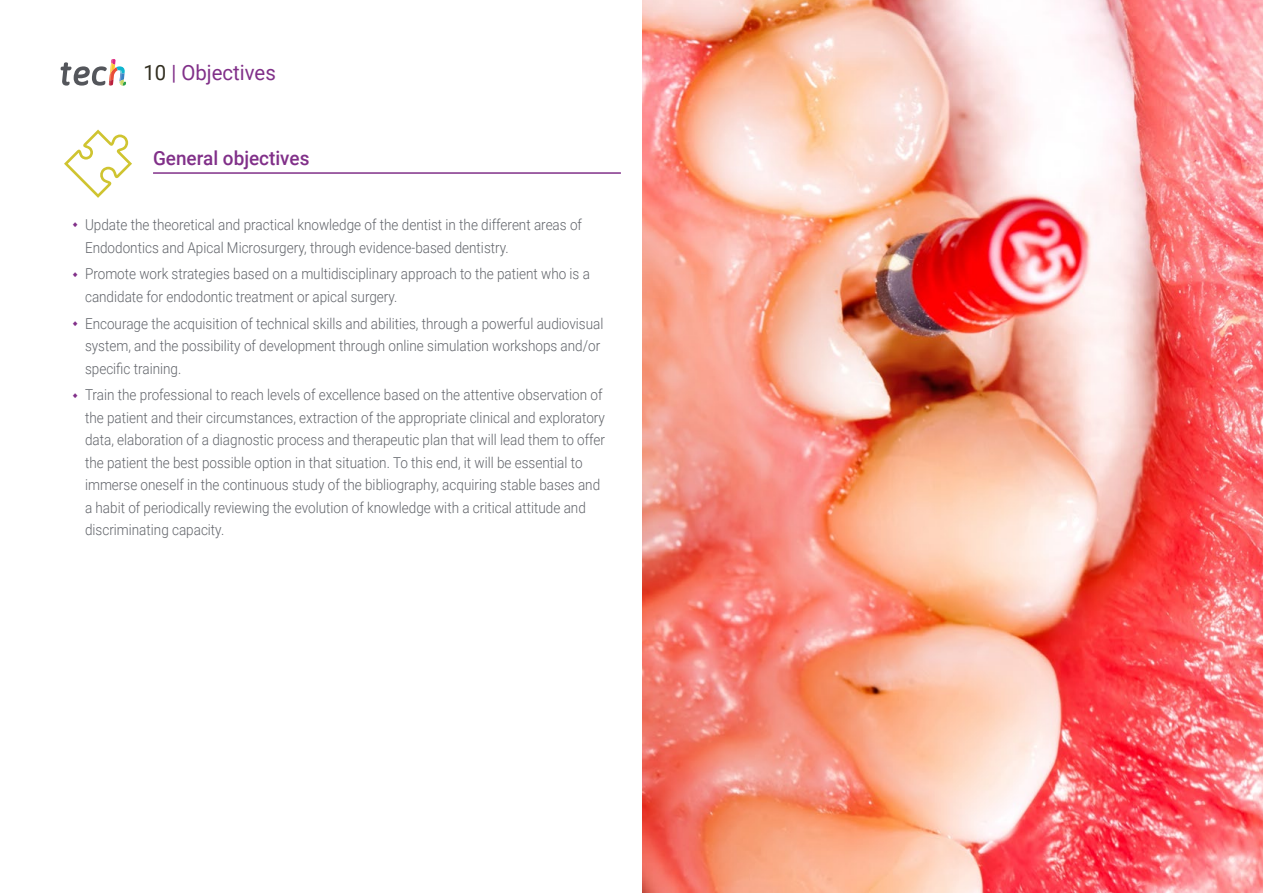
<style>
.page{position:relative;width:1263px;height:893px;background:#fff}
.page>*{position:absolute;margin:0;border:0;box-sizing:border-box;transform-origin:0 0}
.t1{font:21px "Roboto";color:#813089}
.t2{font:500 19.5px "Roboto";color:#813089}
.t3{font:300 15px/22.5px "Roboto";color:#61646a;scale:.9 1}
.s1{color:#312e20}
</style>
<div class="page">
<hr style="left:153px;top:173px;width:468px;height:1px;background:#813089">
<svg style="left:64px;top:130px;width:68px;height:68px"></svg>
<img style="left:642px;top:0;width:621px;height:893px">
<svg style="left:61px;top:59px;width:65px;height:27px"></svg>
<h1 class="t1" style="left:144px;top:57px;width:134px"><span class="s1">10</span> | Objectives</h1>
<h2 class="t2" style="left:153px;top:144px;width:158px">General objectives</h2>
<p class="t3" style="left:85px;top:213px;width:554px">Update the theoretical and practical knowledge of the dentist in the different areas of<br>Endodontics and Apical Microsurgery, through evidence-based dentistry.</p>
<p class="t3" style="left:85px;top:262px;width:562px">Promote work strategies based on a multidisciplinary approach to the patient who is a candidate for endodontic treatment or apical surgery.</p>
<p class="t3" style="left:85px;top:311px;width:577px">Encourage the acquisition of technical skills and abilities, through a powerful audiovisual system, and the possibility of development through online simulation workshops and/or specific training.</p>
<p class="t3" style="left:85px;top:383px;width:579px">Train the professional to reach levels of excellence based on the attentive observation of the patient and their circumstances, extraction of the appropriate clinical and exploratory data, elaboration of a diagnostic process and therapeutic plan that will lead them to offer the patient the best possible option in that situation. To this end, it will be essential to immerse oneself in the continuous study of the bibliography, acquiring stable bases and a habit of periodically reviewing the evolution of knowledge with a critical attitude and discriminating capacity.</p>
</div>
